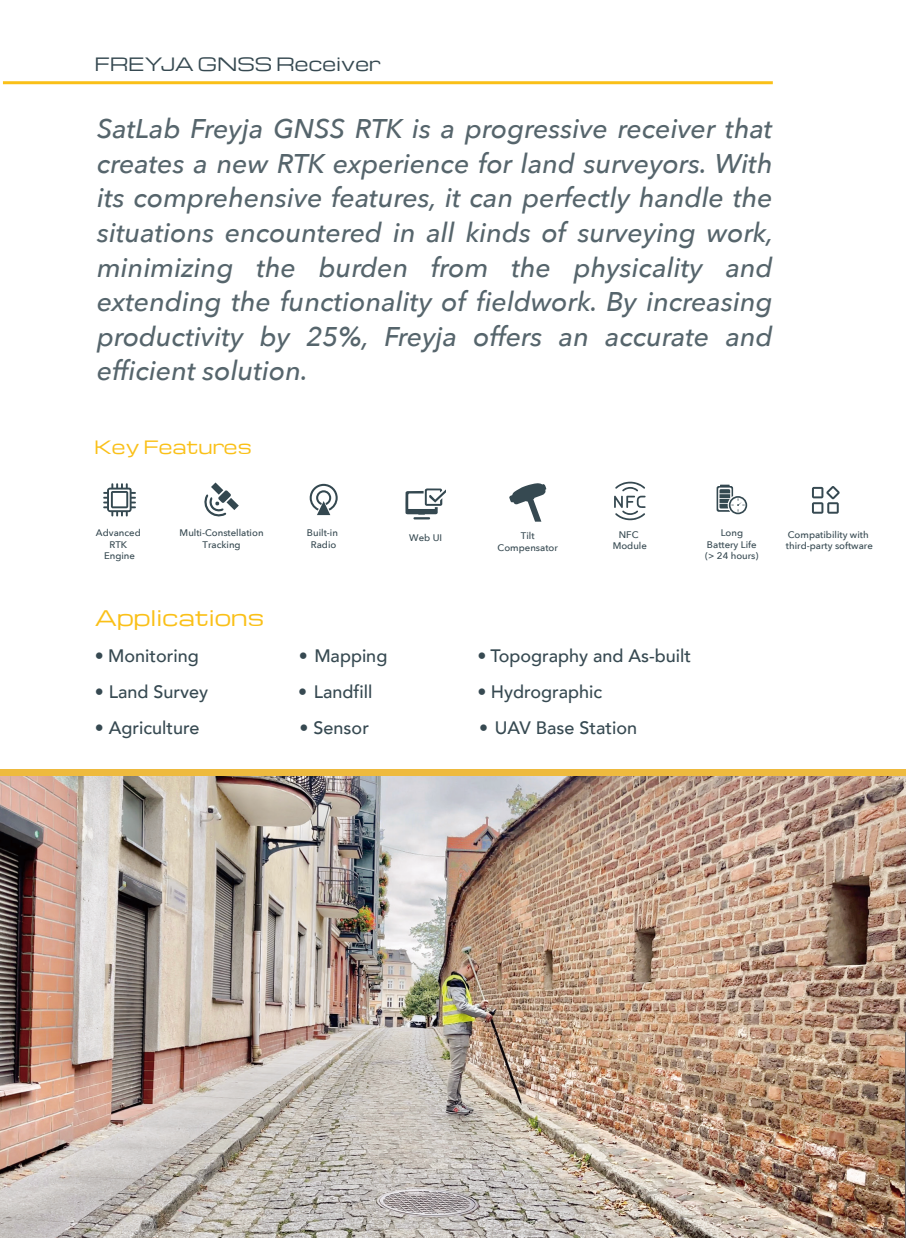
<style>
.page{position:relative;width:906px;height:1238px;background:#fff}
.page>*{position:absolute;margin:0;border:0;box-sizing:border-box;transform-origin:0 0}
.t1{font:italic 500 27px/34.5px "Avenir Next";color:#56656c;text-align:justify}
.t2{font:21px "Michroma";color:#fac018}
.t3{font:500 18px "Avenir";color:#364951}
.t4{font:18px "Michroma";color:#364951}
.t5{font:18px "Michroma";color:#fac018}
.t6{font:500 9.45px/11.4px "Avenir Next";color:#364951;text-align:center}
</style>
<div class="page">
<img style="left:0;top:775px;width:905px;height:462px">
<div style="left:0;top:769px;width:905px;height:6px;background:#eeba3e"></div>
<hr style="left:3px;top:81px;width:770px;height:3px;background:#fac018">
<svg style="left:614px;top:481px;width:31px;height:39px"></svg>
<svg style="left:204px;top:482px;width:35px;height:35px"></svg>
<svg style="left:405px;top:488px;width:41px;height:31px"></svg>
<svg style="left:310px;top:484px;width:28px;height:31px"></svg>
<hr style="left:905px;top:1031px;width:1px;height:206px;background:#5d5c5c">
<svg style="left:509px;top:483px;width:38px;height:38px"></svg>
<svg style="left:716px;top:484px;width:31px;height:30px"></svg>
<svg style="left:812px;top:486px;width:28px;height:27px"></svg>
<svg style="left:103px;top:483px;width:33px;height:33px"></svg>
<p class="t4" style="left:95px;top:54px;width:287px">FREYJA GNSS Receiver</p>
<p class="t1" style="left:97px;top:111px;width:678px">SatLab Freyja GNSS RTK is a progressive receiver that creates a new RTK experience for land surveyors. With its comprehensive features, it can perfectly handle the situations encountered in all kinds of surveying work, minimizing the burden from the physicality and extending the functionality of fieldwork. By increasing productivity by 25%, Freyja offers an accurate and efficient solution.</p>
<p class="t5" style="left:94px;top:437px;width:159px">Key Features</p>
<p class="t6" style="left:307px;top:527px;width:33px">Built-in<br>Radio</p>
<p class="t6" style="left:180px;top:527px;width:85px">Multi-Constellation<br>Tracking</p>
<p class="t6" style="left:409px;top:531px;width:34px">Web UI</p>
<p class="t6" style="left:96px;top:527px;width:46px">Advanced<br>RTK<br>Engine</p>
<p class="t6" style="left:786px;top:528px;width:88px;text-align:left">Compatibility with third-party software</p>
<p class="t6" style="left:497px;top:530px;width:62px">Tilt<br>Compensator</p>
<p class="t6" style="left:705px;top:527px;width:55px">Long<br>Battery Life (&gt; 24 hours)</p>
<p class="t6" style="left:613px;top:528px;width:36px">NFC<br>Module</p>
<p class="t2" style="left:95px;top:606px;width:171px">Applications</p>
<p class="t3" style="left:95px;top:640px;width:105px">• Monitoring</p>
<p class="t3" style="left:299px;top:640px;width:90px">• Mapping</p>
<p class="t3" style="left:477px;top:640px;width:215px">• Topography and As-built</p>
<p class="t3" style="left:95px;top:676px;width:115px">• Land Survey</p>
<p class="t3" style="left:298px;top:676px;width:76px">• Landfill</p>
<p class="t3" style="left:477px;top:676px;width:126px">• Hydrographic</p>
<p class="t3" style="left:95px;top:712px;width:106px">• Agriculture</p>
<p class="t3" style="left:300px;top:712px;width:71px">• Sensor</p>
<p class="t3" style="left:479px;top:712px;width:160px">• UAV Base Station</p>
</div>
